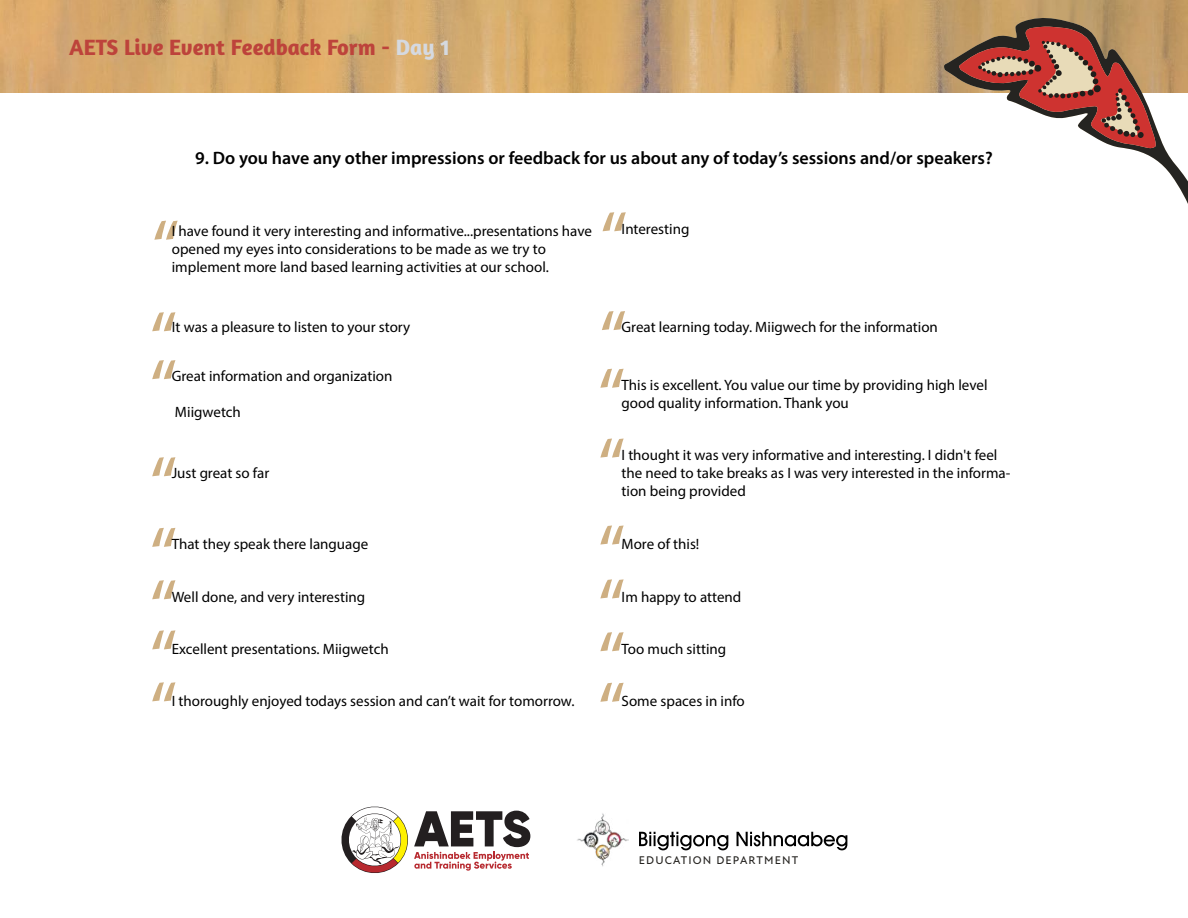
<style>
.page{position:relative;width:1188px;height:918px;background:#fff}
.page>*{position:absolute;margin:0;border:0;box-sizing:border-box;transform-origin:0 0}
.t1{font:78px "Myriad Pro";color:#ceaf82}
.t2{font:700 22.5px "Amaranth";color:#bd433b}
.t3{font:600 18px "Myriad Pro";color:#000}
.t4{font:15px/18px "Myriad Pro";color:#000}
.t5{font:500 11.4px "New Atten";letter-spacing:.1em;color:#262421}
.s1{color:#d5d9e0}
</style>
<div class="page">
<img style="left:0;top:0;width:1188px;height:92px">
<svg style="left:341px;top:806px;width:189px;height:67px"></svg>
<svg style="left:639px;top:832px;width:89px;height:18px"></svg>
<svg style="left:737px;top:832px;width:110px;height:18px"></svg>
<img style="left:577px;top:813px;width:51px;height:54px">
<svg style="left:944px;top:17px;width:244px;height:187px"></svg>
<svg style="left:959px;top:26px;width:197px;height:122px"></svg>
<h2 class="t2" style="left:69px;top:33px;width:382px">AETS Live Event Feedback Form - <span class="s1">Day 1</span></h2>
<p class="t3" style="left:195px;top:146px;width:799px">9. Do you have any other impressions or feedback for us about any of today’s sessions and/or speakers?</p>
<h1 class="t1" style="left:152px;top:200px;width:29px">“</h1>
<h1 class="t1" style="left:600px;top:191px;width:29px">“</h1>
<p class="t4" style="left:172px;top:221px;width:422px">I have found it very interesting and informative...presentations have opened my eyes into considerations to be made as we try to implement more land based learning activities at our school.</p>
<p class="t4" style="left:622px;top:220px;width:69px">Interesting</p>
<h1 class="t1" style="left:150px;top:291px;width:29px">“</h1>
<h1 class="t1" style="left:599px;top:290px;width:29px">“</h1>
<h1 class="t1" style="left:150px;top:339px;width:29px">“</h1>
<h1 class="t1" style="left:598px;top:348px;width:29px">“</h1>
<p class="t4" style="left:172px;top:317px;width:240px">It was a pleasure to listen to your story</p>
<p class="t4" style="left:622px;top:317px;width:318px">Great learning today. Miigwech for the information</p>
<p class="t4" style="left:172px;top:367px;width:222px">Great information and organization</p>
<p class="t4" style="left:175px;top:403px;width:67px">Miigwetch</p>
<p class="t4" style="left:622px;top:376px;width:368px">This is excellent. You value our time by providing high level good quality information. Thank you</p>
<h1 class="t1" style="left:150px;top:436px;width:29px">“</h1>
<p class="t4" style="left:172px;top:463px;width:99px">Just great so far</p>
<h1 class="t1" style="left:598px;top:418px;width:29px">“</h1>
<p class="t4" style="left:622px;top:445px;width:390px">I thought it was very informative and interesting. I didn't feel the need to take breaks as I was very interested in the informa&shy;tion being provided</p>
<h1 class="t1" style="left:150px;top:507px;width:29px">“</h1>
<h1 class="t1" style="left:598px;top:505px;width:29px">“</h1>
<h1 class="t1" style="left:150px;top:559px;width:29px">“</h1>
<h1 class="t1" style="left:598px;top:559px;width:29px">“</h1>
<h1 class="t1" style="left:598px;top:611px;width:29px">“</h1>
<h1 class="t1" style="left:598px;top:662px;width:29px">“</h1>
<p class="t4" style="left:172px;top:535px;width:198px">That they speak there language</p>
<p class="t4" style="left:622px;top:535px;width:79px">More of this!</p>
<p class="t4" style="left:172px;top:588px;width:195px">Well done, and very interesting</p>
<p class="t4" style="left:622px;top:588px;width:121px">Im happy to attend</p>
<p class="t4" style="left:172px;top:639px;width:218px">Excellent presentations. Miigwetch</p>
<p class="t4" style="left:622px;top:639px;width:106px">Too much sitting</p>
<p class="t4" style="left:172px;top:691px;width:404px">I thoroughly enjoyed todays session and can’t wait for tomorrow.</p>
<p class="t4" style="left:622px;top:691px;width:125px">Some spaces in info</p>
<h1 class="t1" style="left:150px;top:610px;width:29px">“</h1>
<h1 class="t1" style="left:150px;top:662px;width:29px">“</h1>
<p class="t5" style="left:639px;top:853px;width:161px">EDUCATION DEPARTMENT</p>
</div>
